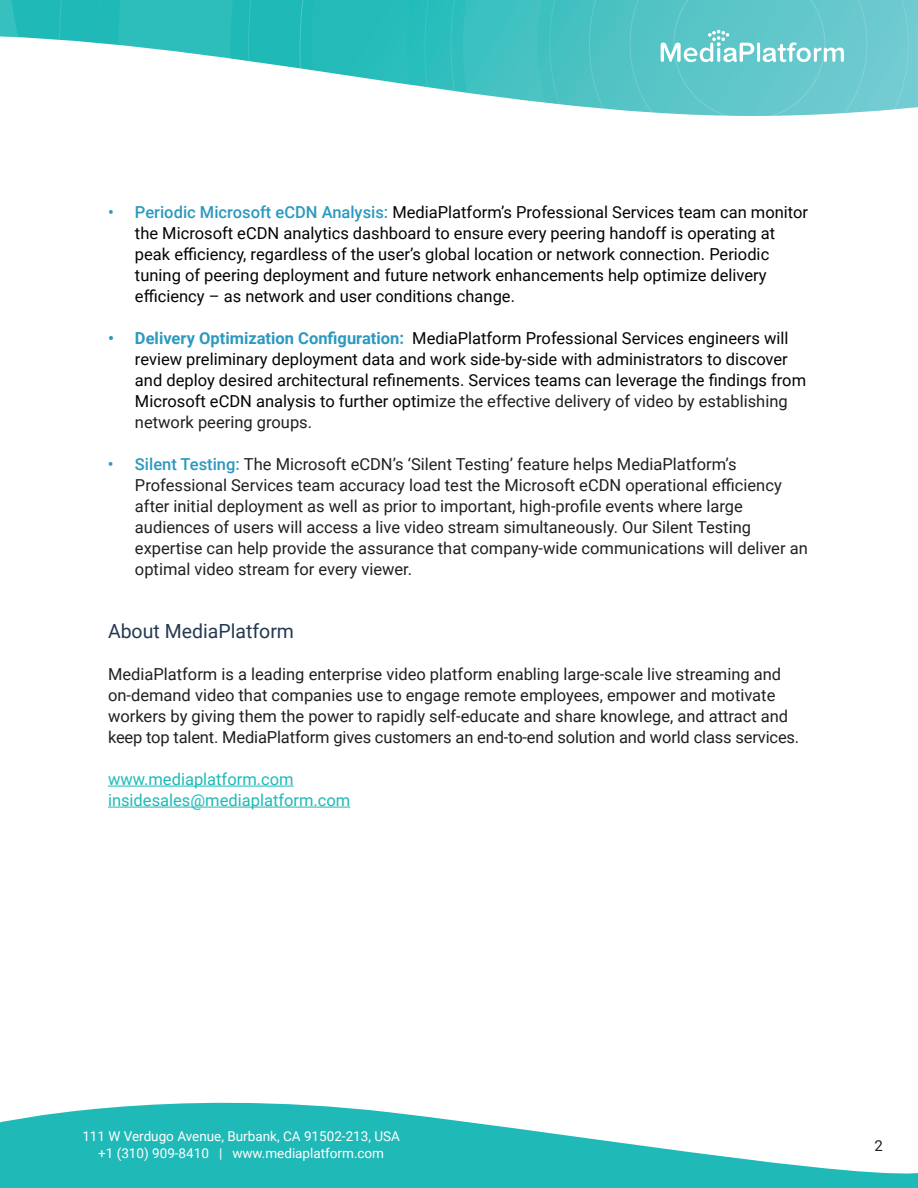
<style>
.page{position:relative;width:918px;height:1188px;background:#fff}
.page>*{position:absolute;margin:0;border:0;box-sizing:border-box;transform-origin:0 0}
.t1{font:19.5px "Roboto";color:#243951}
.t2{font:16.5px/21px "Roboto";color:#231f20}
.t3{font:16.5px/21px "Roboto";color:#040503}
.t4{font:16.5px/21px "Roboto";color:#1dbab7}
.t5{font:15px "Roboto";color:#231f20}
.t6{font:13.5px/16.2px "Roboto";color:#fff;text-align:center}
.s1{font-weight:500;color:#2c99bf}
.s2{font-weight:700;color:#2c99bf}
.s3{color:#231f20}
</style>
<div class="page">
<svg style="left:0;top:0;width:19px;height:38px"></svg>
<svg style="left:19px;top:0;width:899px;height:108px"></svg>
<svg style="left:589px;top:0;width:320px;height:116px"></svg>
<svg style="left:0;top:1102px;width:918px;height:86px;fill:#1fb9b7"></svg>
<hr style="left:108px;top:786px;width:186px;height:1px;background:#1dbab7">
<hr style="left:108px;top:807px;width:242px;height:1px;background:#1dbab7">
<p class="t3" style="left:135px;top:201px;width:675px;text-indent:-27px"><span class="s1">• Periodic Microsoft eCDN Analysis:</span> MediaPlatform’s Professional Services team can monitor the Microsoft eCDN analytics dashboard to ensure every peering handoff is operating at peak efficiency, regardless of the user’s global location or network connection. Periodic tuning of peering deployment and future network enhancements help optimize delivery efficiency – as network and user conditions change.</p>
<p class="t3" style="left:135px;top:327px;width:673px;text-indent:-27px"><span class="s2">• Delivery Optimization Configuration:</span> MediaPlatform Professional Services engineers will review preliminary deployment data and work side-by-side with administrators to discover and deploy desired architectural refinements. Services teams can leverage the findings from Microsoft eCDN analysis to further optim<span class="s3">ize the effective delivery of video by establishing network peering groups.</span></p>
<p class="t2" style="left:135px;top:453px;width:674px;text-indent:-27px"><span class="s1">• Silent Testing:</span> The Microsoft eCDN’s ‘Silent Testing’ feature helps MediaPlatform’s Professional Services team accuracy load test the Microsoft eCDN operational efficiency after initial deployment as well as prior to important, high-profile events where large audiences of users will access a live video stream simultaneously. Our Silent Testing expertise can help provide the assurance that company-wide communications will deliver an optimal video stream for every viewer.</p>
<p class="t1" style="left:108px;top:617px;width:188px">About MediaPlatform</p>
<p class="t2" style="left:108px;top:663px;width:693px">MediaPlatform is a leading enterprise video platform enabling large-scale live streaming and on-demand video that companies use to engage remote employees, empower and motivate workers by giving them the power to rapidly self-educate and share knowlege, and attract and keep top talent. MediaPlatform gives customers an end-to-end solution and world class services.</p>
<p class="t4" style="left:108px;top:768px;width:244px">www.mediaplatform.com insidesales@mediaplatform.com</p>
<p class="t6" style="left:82px;top:1128px;width:319px">111 W Verdugo Avenue, Burbank, CA 91502-213, USA +1 (310) 909-8410 | www.mediaplatform.com</p>
<p class="t5" style="left:875px;top:1135px;width:10px">2</p>
</div>
